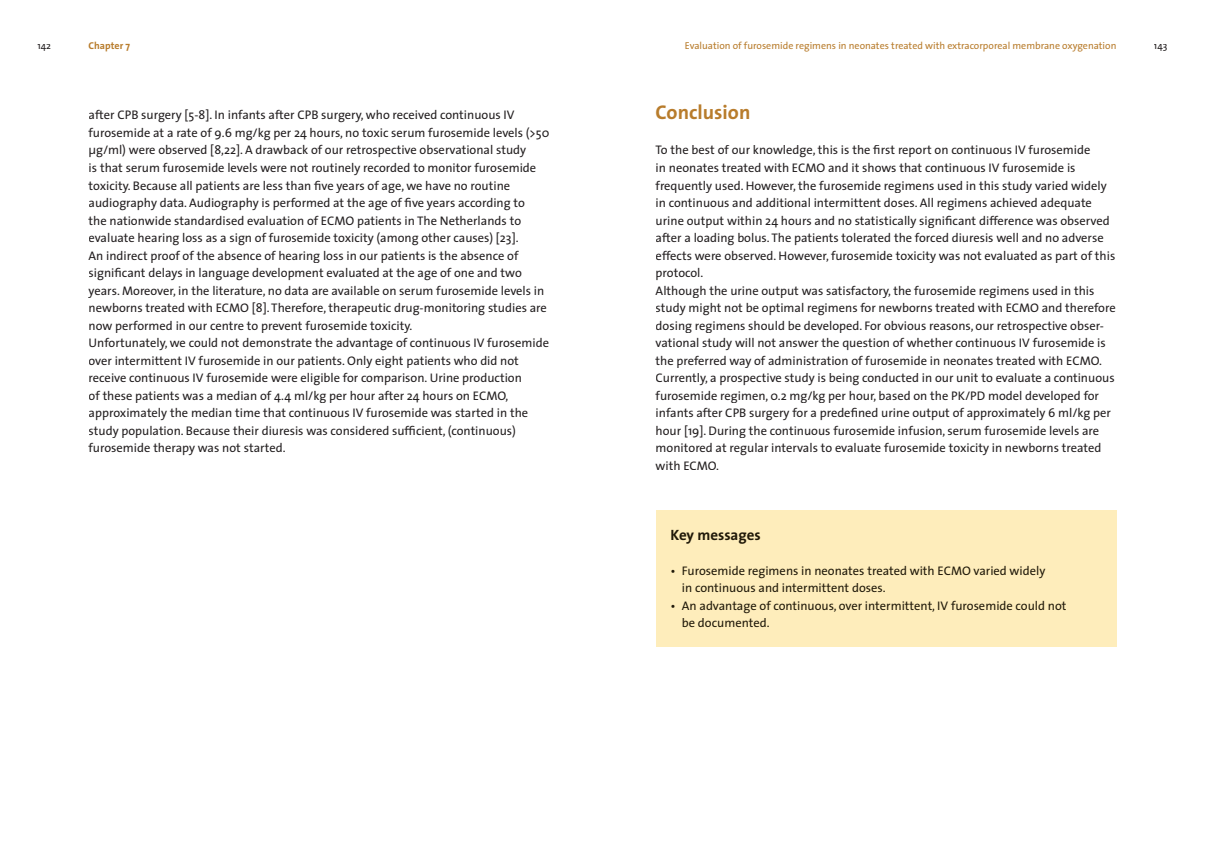
<style>
.page{position:relative;width:1205px;height:851px;background:#fff}
.page>*{position:absolute;margin:0;border:0;box-sizing:border-box;transform-origin:0 0}
.t1{font:700 20px "The Sans";color:#b87c2c}
.t2{font:700 15px "The Sans";color:#201909}
.t3{font:12.5px/17.5px "The Sans";color:#231f20}
.t4{font:12.5px/17.5px "The Sans";color:#201909}
.t5{font:10px "The Sans";color:#b87c2c}
.t6{font:700 10px "The Sans";color:#b87c2c}
.t7{font:10px "The Sans";color:#231f20}
</style>
<div class="page">
<div style="left:656px;top:510px;width:460px;height:136px;background:#feedbb"></div>
<p class="t7" style="left:37px;top:38px;width:15px">142</p>
<p class="t6" style="left:89px;top:38px;width:43px">Chapter 7</p>
<p class="t5" style="left:685px;top:38px;width:433px">Evaluation of furosemide regimens in neonates treated with extracorporeal membrane oxygenation</p>
<p class="t7" style="left:1154px;top:38px;width:15px">143</p>
<p class="t3" style="left:89px;top:106px;width:462px">after CPB surgery [5-8]. In infants after CPB surgery, who received continuous IV furosemide at a rate of 9.6 mg/kg per 24 hours, no toxic serum furosemide levels (&gt;50 µg/ml) were observed [8,22]. A drawback of our retrospective observational study<br>is that serum furosemide levels were not routinely recorded to monitor furosemide toxicity. Because all patients are less than five years of age, we have no routine audiography data. Audiography is performed at the age of five years according to<br>the nationwide standardised evaluation of ECMO patients in The Netherlands to evaluate hearing loss as a sign of furosemide toxicity (among other causes) [23].<br>An indirect proof of the absence of hearing loss in our patients is the absence of significant delays in language development evaluated at the age of one and two years. Moreover, in the literature, no data are available on serum furosemide levels in newborns treated with ECMO [8]. Therefore, therapeutic drug-monitoring studies are now performed in our centre to prevent furosemide toxicity.<br>Unfortunately, we could not demonstrate the advantage of continuous IV furosemide over intermittent IV furosemide in our patients. Only eight patients who did not receive continuous IV furosemide were eligible for comparison. Urine production<br>of these patients was a median of 4.4 ml/kg per hour after 24 hours on ECMO, approximately the median time that continuous IV furosemide was started in the study population. Because their diuresis was considered sufficient, (continuous) furosemide therapy was not started.</p>
<h1 class="t1" style="left:656px;top:96px;width:96px">Conclusion</h1>
<p class="t3" style="left:656px;top:141px;width:461px">To the best of our knowledge, this is the first report on continuous IV furosemide<br>in neonates treated with ECMO and it shows that continuous IV furosemide is frequently used. However, the furosemide regimens used in this study varied widely in continuous and additional intermittent doses. All regimens achieved adequate urine output within 24 hours and no statistically significant difference was observed after a loading bolus. The patients tolerated the forced diuresis well and no adverse effects were observed. However, furosemide toxicity was not evaluated as part of this protocol.<br>Although the urine output was satisfactory, the furosemide regimens used in this study might not be optimal regimens for newborns treated with ECMO and therefore dosing regimens should be developed. For obvious reasons, our retrospective obser&shy;vational study will not answer the question of whether continuous IV furosemide is the preferred way of administration of furosemide in neonates treated with ECMO.<br>Currently, a prospective study is being conducted in our unit to evaluate a continuous furosemide regimen, 0.2 mg/kg per hour, based on the PK/PD model developed for infants after CPB surgery for a predefined urine output of approximately 6 ml/kg per hour [19]. During the continuous furosemide infusion, serum furosemide levels are monitored at regular intervals to evaluate furosemide toxicity in newborns treated with ECMO.</p>
<p class="t2" style="left:671px;top:522px;width:92px">Key messages</p>
<p class="t4" style="left:682px;top:561px;width:365px;text-indent:-11px">• Furosemide regimens in neonates treated with ECMO varied widely in continuous and intermittent doses.</p>
<p class="t4" style="left:682px;top:596px;width:386px;text-indent:-11px">• An advantage of continuous, over intermittent, IV furosemide could not be documented.</p>
</div>
